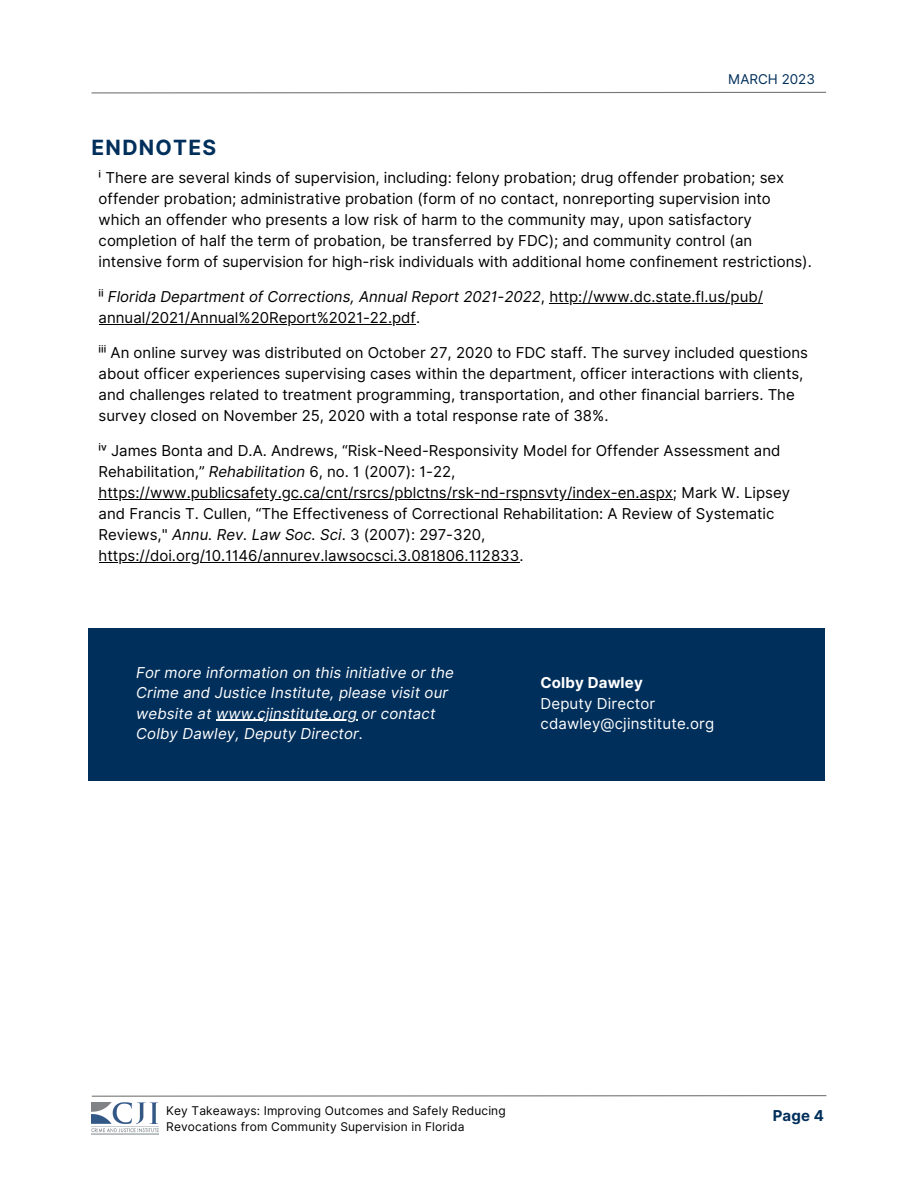
<style>
.page{position:relative;width:918px;height:1188px;background:#fff}
.page>*{position:absolute;margin:0;border:0;box-sizing:border-box;transform-origin:0 0}
.t1{font:700 21px "Inter";letter-spacing:.06em;color:#002f5b}
.t2{font:15px/21px "Inter";color:#000}
.t3{font:italic 15px/20.2px "Inter";letter-spacing:.01em;color:#fff}
.t4{font:15px/20.2px "Inter";letter-spacing:.01em;color:#fff}
.t5{font:700 15px "Inter";letter-spacing:.01em;color:#fff}
.t6{font:700 15px "Inter";color:#002f5b}
.t7{font:13.5px "Inter";color:#002f5b}
.t8{font:12px/16px "Inter";letter-spacing:.01em;color:#000}
.s1{font-style:italic}
</style>
<div class="page">
<svg style="left:91px;top:91px;width:736px;height:3px"></svg>
<img style="left:92px;top:1102px;width:66px;height:33px">
<svg style="left:91px;top:1095px;width:736px;height:2px"></svg>
<hr style="left:549px;top:303px;width:214px;height:1px;background:#000">
<hr style="left:99px;top:324px;width:312px;height:1px;background:#000">
<hr style="left:99px;top:499px;width:574px;height:1px;background:#000">
<hr style="left:99px;top:562px;width:420px;height:1px;background:#000">
<div style="left:89px;top:628px;width:735px;height:153px;background:#002f5b"></div>
<hr style="left:216px;top:720px;width:141px;height:1px;background:#fff">
<h1 class="t1" style="left:92px;top:135px;width:126px">ENDNOTES</h1>
<p class="t7" style="left:728px;top:71px;width:89px">MARCH 2023</p>
<p class="t2" style="left:99px;top:167px;width:715px">ⁱ There are several kinds of supervision, including: felony probation; drug offender probation; sex offender probation; administrative probation (form of no contact, nonreporting supervision into which an offender who presents a low risk of harm to the community may, upon satisfactory completion of half the term of probation, be transferred by FDC); and community control (an intensive form of supervision for high-risk individuals with additional home confinement restrictions).</p>
<p class="t2" style="left:99px;top:286px;width:666px">ⁱⁱ <span class="s1">Florida Department of Corrections, Annual Report 2021-2022</span>, http://www.dc.state.fl.us/pub/ annual/2021/Annual%20Report%2021-22.pdf.</p>
<p class="t2" style="left:99px;top:342px;width:711px">ⁱⁱⁱ An online survey was distributed on October 27, 2020 to FDC staff. The survey included questions about officer experiences supervising cases within the department, officer interactions with clients, and challenges related to treatment programming, transportation, and other financial barriers. The survey closed on November 25, 2020 with a total response rate of 38%.</p>
<p class="t2" style="left:99px;top:440px;width:693px">ⁱᵛ James Bonta and D.A. Andrews, “Risk-Need-Responsivity Model for Offender Assessment and Rehabilitation,” <span class="s1">Rehabilitation</span> 6, no. 1 (2007): 1-22, https://www.publicsafety.gc.ca/cnt/rsrcs/pblctns/rsk-nd-rspnsvty/index-en.aspx; Mark W. Lipsey and Francis T. Cullen, “The Effectiveness of Correctional Rehabilitation: A Review of Systematic Reviews," <span class="s1">Annu. Rev. Law Soc. Sci</span>. 3 (2007): 297-320, https://doi.org/10.1146/annurev.lawsocsci.3.081806.112833.</p>
<p class="t3" style="left:136px;top:663px;width:319px">For more information on this initiative or the Crime and Justice Institute, please visit our website at www.cjinstitute.org or contact Colby Dawley, Deputy Director.</p>
<p class="t5" style="left:541px;top:674px;width:104px">Colby Dawley</p>
<p class="t4" style="left:541px;top:693px;width:175px">Deputy Director cdawley@cjinstitute.org</p>
<p class="t8" style="left:166px;top:1102px;width:341px">Key Takeaways: Improving Outcomes and Safely Reducing<br>Revocations from Community Supervision in Florida</p>
<p class="t6" style="left:773px;top:1107px;width:53px">Page 4</p>
</div>
